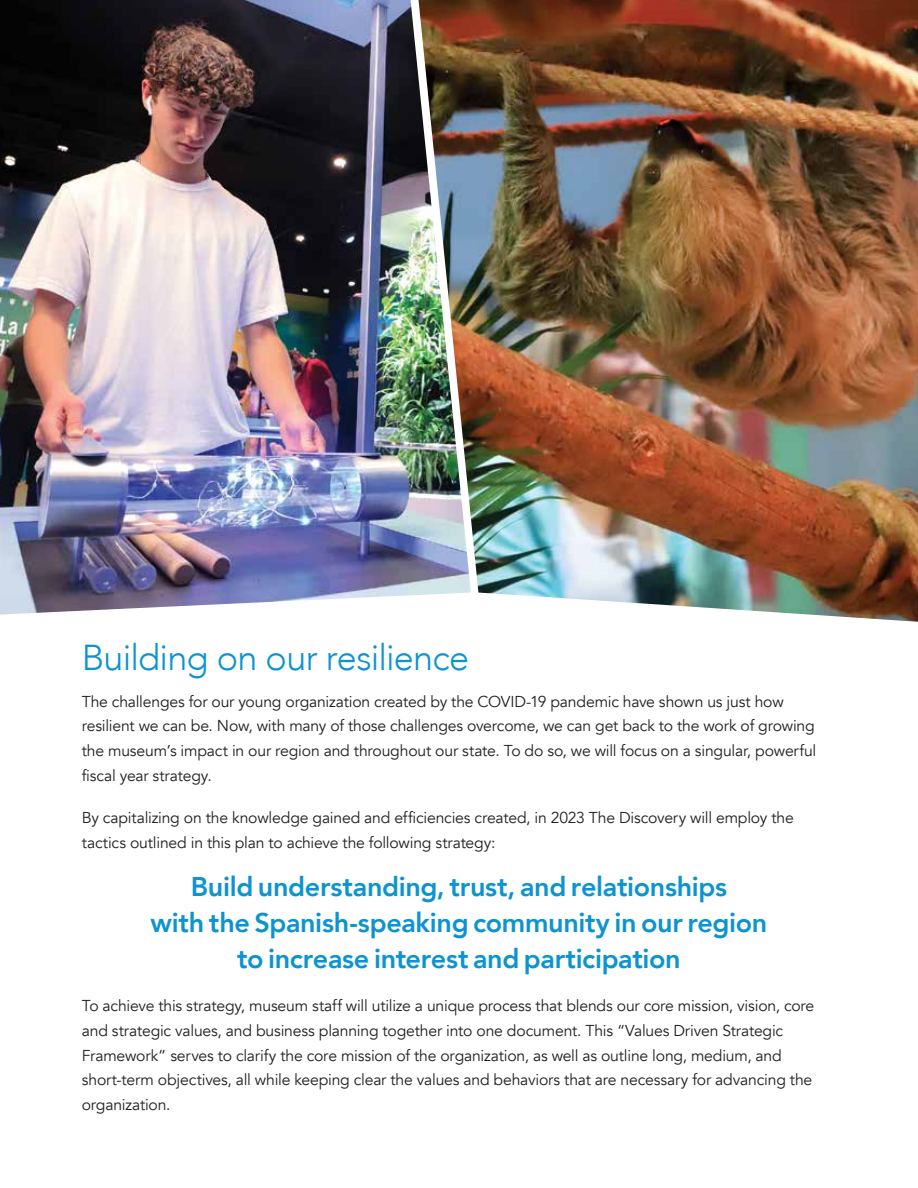
<style>
.page{position:relative;width:918px;height:1188px;background:#fff}
.page>*{position:absolute;margin:0;border:0;box-sizing:border-box;transform-origin:0 0}
.t1{font:300 36px "Avenir";letter-spacing:-.025em;color:#0c93d1}
.t2{font:800 27px/36px "Avenir";letter-spacing:-.015em;color:#0c93d1;text-align:center}
.t3{font:15.75px/24.8px "Avenir";letter-spacing:-.01em;color:#231f20}
</style>
<div class="page">
<img style="left:0;top:0;width:419px;height:615px">
<img style="left:419px;top:0;width:499px;height:622px">
<h1 class="t1" style="left:82px;top:636px;width:389px">Building on our resilience</h1>
<p class="t3" style="left:82px;top:689px;width:736px">The challenges for our young organization created by the COVID-19 pandemic have shown us just how resilient we can be. Now, with many of those challenges overcome, we can get back to the work of growing the museum’s impact in our region and throughout our state. To do so, we will focus on a singular, powerful fiscal year strategy.</p>
<p class="t3" style="left:82px;top:806px;width:714px">By capitalizing on the knowledge gained and efficiencies created, in 2023 The Discovery will employ the tactics outlined in this plan to achieve the following strategy:</p>
<h2 class="t2" style="left:151px;top:869px;width:618px">Build understanding, trust, and relationships<br>with the Spanish-speaking community in our region to increase interest and participation</h2>
<p class="t3" style="left:82px;top:994px;width:734px">To achieve this strategy, museum staff will utilize a unique process that blends our core mission, vision, core and strategic values, and business planning together into one document. This “Values Driven Strategic Framework” serves to clarify the core mission of the organization, as well as outline long, medium, and short-term objectives, all while keeping clear the values and behaviors that are necessary for advancing the organization.</p>
</div>
